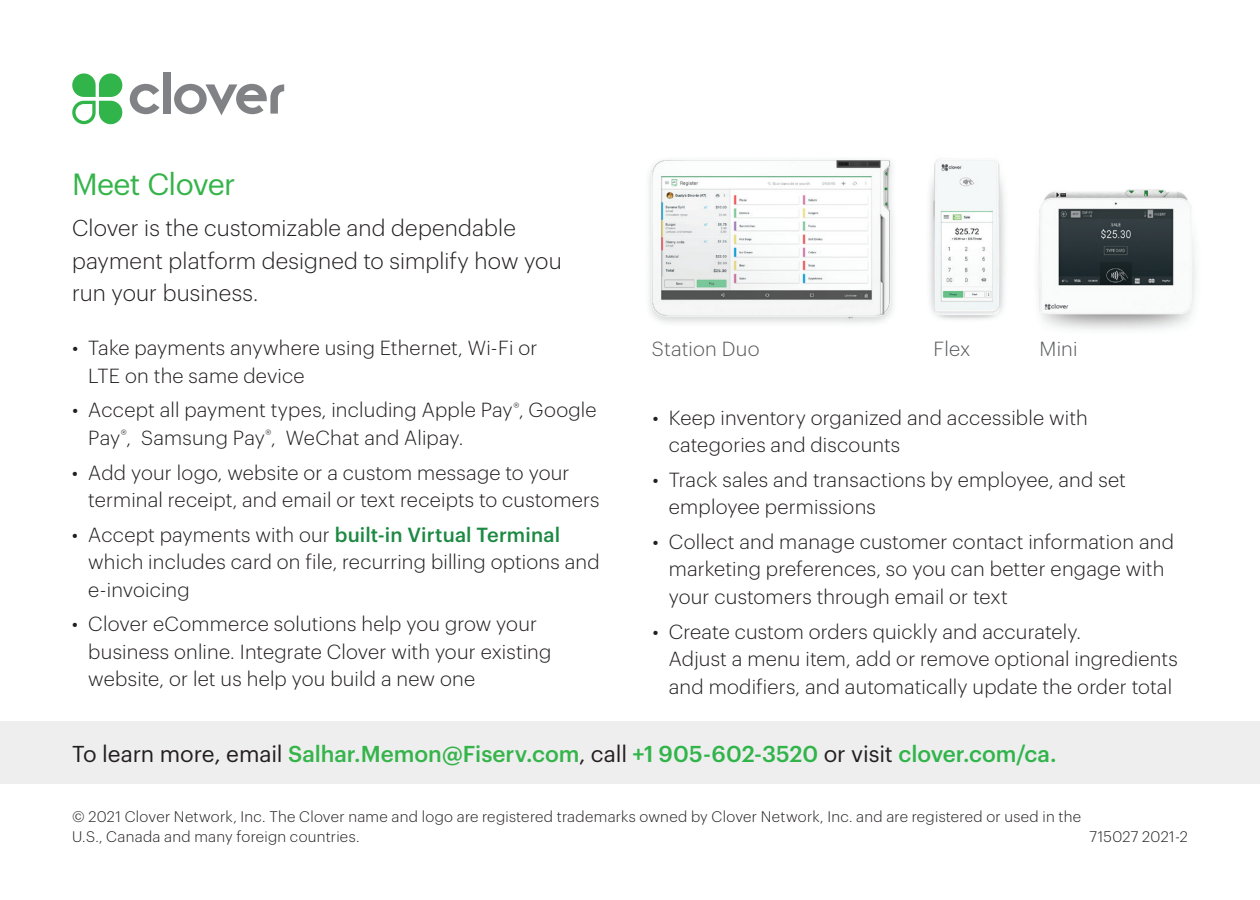
<style>
.page{position:relative;width:1260px;height:900px;background:#fff}
.page>*{position:absolute;margin:0;border:0;box-sizing:border-box;transform-origin:0 0}
.t1{font:30px "Graphik";letter-spacing:-.02em;color:#35b44a}
.t2{font:300 22.5px/32.5px "Graphik";letter-spacing:.01em;color:#231f20}
.t3{font:22.5px "Graphik";letter-spacing:-.005em;color:#231f20}
.t4{font:300 20px/27.5px "Graphik";letter-spacing:.01em;color:#231f20}
.t5{font:300 20px "Graphik";letter-spacing:.01em;color:#57585a}
.t6{font:300 15px/20px "Graphik";letter-spacing:.02em;color:#231f20}
.s1{font-weight:500;color:#1c8942}
.s2{font-weight:500;color:#35b44a}
.s3{font-weight:500;color:#31b44a}
</style>
<div class="page">
<div style="left:0;top:722px;width:1260px;height:62px;background:#eeeeef"></div>
<svg style="left:130px;top:84px;width:30px;height:30px"></svg>
<div style="left:163px;top:72px;width:7px;height:42px;background:#808285"></div>
<svg style="left:174px;top:84px;width:110px;height:31px"></svg>
<svg style="left:72px;top:73px;width:50px;height:51px"></svg>
<img style="left:648px;top:158px;width:246px;height:165px">
<img style="left:929px;top:158px;width:76px;height:162px">
<img style="left:1038px;top:189px;width:158px;height:141px">
<h1 class="t1" style="left:72px;top:161px;width:165px">Meet Clover</h1>
<p class="t2" style="left:72px;top:210px;width:491px">Clover is the customizable and dependable payment platform designed to simplify how you run your business.</p>
<p class="t4" style="left:88px;top:333px;width:451px;text-indent:-16px">• Take payments anywhere using Ethernet, Wi-Fi or<br>LTE on the same device</p>
<p class="t4" style="left:88px;top:395px;width:510px;text-indent:-16px">• Accept all payment types, including Apple Pay<sup>®</sup>, Google<br>Pay<sup>®</sup>, Samsung Pay<sup>®</sup>, WeChat and Alipay.</p>
<p class="t4" style="left:88px;top:457px;width:513px;text-indent:-16px">• Add your logo, website or a custom message to your terminal receipt, and email or text receipts to customers</p>
<p class="t4" style="left:88px;top:519px;width:513px;text-indent:-16px">• Accept payments with our <span class="s1">built-in Virtual Terminal </span>which includes card on file, recurring billing options and e-invoicing</p>
<p class="t4" style="left:88px;top:609px;width:465px;text-indent:-16px">• Clover eCommerce solutions help you grow your business online. Integrate Clover with your existing website, or let us help you build a new one</p>
<p class="t5" style="left:652px;top:334px;width:109px">Station Duo</p>
<p class="t5" style="left:934px;top:334px;width:38px">Flex</p>
<p class="t5" style="left:1039px;top:334px;width:40px">Mini</p>
<p class="t4" style="left:669px;top:402px;width:420px;text-indent:-16px">• Keep inventory organized and accessible with categories and discounts</p>
<p class="t4" style="left:669px;top:464px;width:459px;text-indent:-16px">• Track sales and transactions by employee, and set employee permissions</p>
<p class="t4" style="left:669px;top:526px;width:507px;text-indent:-16px">• Collect and manage customer contact information and marketing preferences, so you can better engage with your customers through email or text</p>
<p class="t4" style="left:669px;top:616px;width:510px;text-indent:-16px">• Create custom orders quickly and accurately.<br>Adjust a menu item, add or remove optional ingredients and modifiers, and automatically update the order total</p>
<p class="t3" style="left:72px;top:737px;width:986px">To learn more, email <span class="s2">Salhar.Memon@Fiserv.com</span>, call <span class="s3">+1 905-602-3520</span> or visit <span class="s3">clover.com/ca.</span></p>
<p class="t6" style="left:72px;top:806px;width:1011px">© 2021 Clover Network, Inc. The Clover name and logo are registered trademarks owned by Clover Network, Inc. and are registered or used in the<br>U.S., Canada and many foreign countries.</p>
<p class="t6" style="left:1090px;top:826px;width:100px">715027 2021-2</p>
</div>
